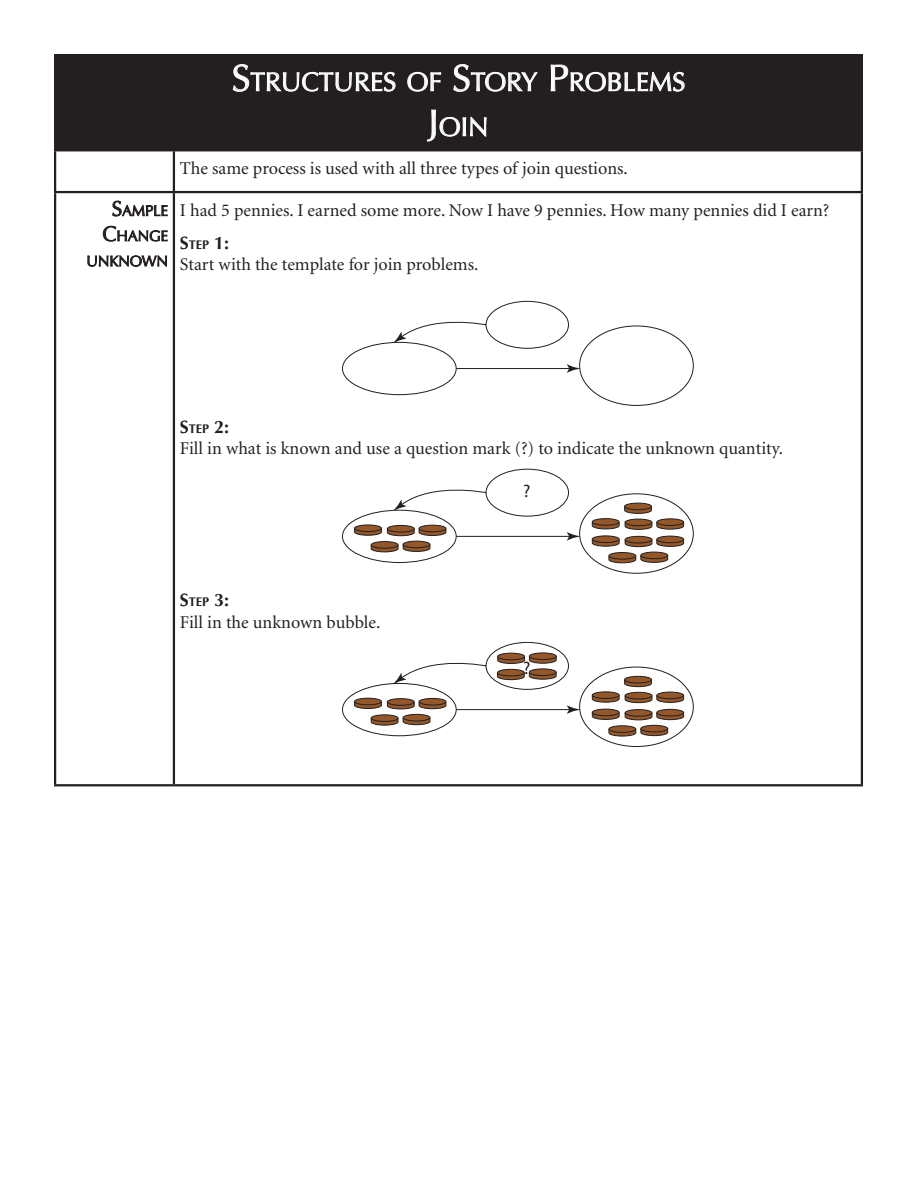
<style>
.page{position:relative;width:918px;height:1188px;background:#fff}
.page>*{position:absolute;margin:0;border:0;box-sizing:border-box;transform-origin:0 0}
.t1{font:26.25px/45px "Optima";color:#fff;text-align:center}
.t2{font:18px "Minion";color:#231f20}
.t3{font:700 18px "Optima";color:#231f20}
.t4{font:18px "Myriad Pro";color:#231f20}
.t5{font:14.7px/25.2px "Optima";color:#231f20;text-align:right}
.s1{font-size:37.5px}
.s2{font-size:21px}
.s3{font-size:12.6px}
</style>
<div class="page">
<hr style="left:54px;top:151px;width:2px;height:40px;background:#231f20">
<hr style="left:173px;top:151px;width:2px;height:40px;background:#231f20">
<hr style="left:861px;top:151px;width:2px;height:40px;background:#231f20">
<hr style="left:54px;top:191px;width:120px;height:2px;background:#231f20">
<hr style="left:54px;top:193px;width:2px;height:591px;background:#231f20">
<hr style="left:174px;top:191px;width:689px;height:2px;background:#231f20">
<hr style="left:173px;top:193px;width:2px;height:591px;background:#231f20">
<hr style="left:861px;top:193px;width:2px;height:591px;background:#231f20">
<hr style="left:54px;top:784px;width:120px;height:2px;background:#231f20">
<hr style="left:174px;top:784px;width:689px;height:2px;background:#231f20">
<svg style="left:112px;top:200px;width:56px;height:17px"></svg>
<svg style="left:103px;top:225px;width:65px;height:17px"></svg>
<svg style="left:87px;top:255px;width:80px;height:12px"></svg>
<svg style="left:342px;top:301px;width:352px;height:105px"></svg>
<svg style="left:342px;top:469px;width:352px;height:105px"></svg>
<svg style="left:342px;top:642px;width:352px;height:105px"></svg>
<div style="left:529px;top:653px;width:27px;height:7px;background:#93572a;border-radius:50%"></div>
<div style="left:529px;top:653px;width:28px;height:7px;border:1px solid #231f20;border-radius:50%"></div>
<div style="left:55px;top:55px;width:807px;height:95px;background:#231f20"></div>
<svg style="left:232px;top:64px;width:164px;height:28px"></svg>
<svg style="left:407px;top:72px;width:34px;height:20px"></svg>
<svg style="left:453px;top:64px;width:85px;height:28px"></svg>
<svg style="left:551px;top:64px;width:134px;height:28px"></svg>
<svg style="left:426px;top:109px;width:61px;height:33px"></svg>
<div style="left:54px;top:54px;width:809px;height:97px;border:2px solid #231f20"></div>
<h1 class="t1" style="left:232px;top:60px;width:455px"><span class="s1">S</span>TRUCTURES OF <span class="s1">S</span>TORY <span class="s1">P</span>ROBLEMS<br><span class="s1">J</span>OIN</h1>
<p class="t2" style="left:180px;top:160px;width:449px">The same process is used with all three types of join questions.</p>
<p class="t5" style="left:87px;top:198px;width:83px"><span class="s2">S</span>AMPLE<br><span class="s2">C</span>HANGE<br>UNKNOWN</p>
<p class="t2" style="left:180px;top:202px;width:651px">I had 5 pennies. I earned some more. Now I have 9 pennies. How many pennies did I earn?</p>
<p class="t3" style="left:180px;top:232px;width:51px">S<span class="s3">TEP</span> 1:</p>
<p class="t2" style="left:180px;top:256px;width:300px">Start with the template for join problems.</p>
<p class="t3" style="left:180px;top:416px;width:51px">S<span class="s3">TEP</span> 2:</p>
<p class="t2" style="left:180px;top:440px;width:605px">Fill in what is known and use a question mark (?) to indicate the unknown quantity.</p>
<p class="t4" style="left:523px;top:481px;width:9px">?</p>
<p class="t3" style="left:180px;top:589px;width:51px">S<span class="s3">TEP</span> 3:</p>
<p class="t2" style="left:180px;top:613px;width:202px">Fill in the unknown bubble.</p>
<p class="t4" style="left:523px;top:659px;width:9px">?</p>
</div>
